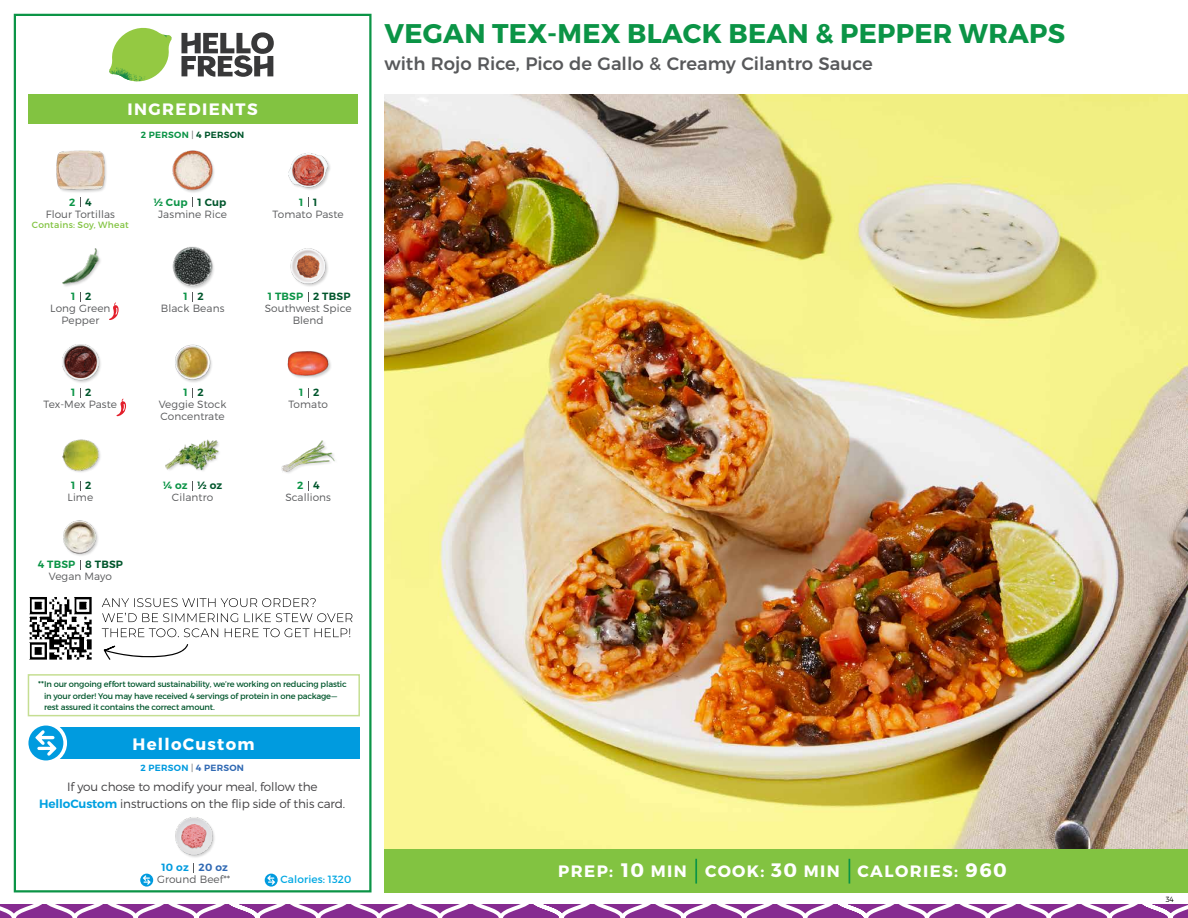
<style>
.page{position:relative;width:1188px;height:918px;background:#fff}
.page>*{position:absolute;margin:0;border:0;box-sizing:border-box;transform-origin:0 0}
.t1{font:700 27px "Montserrat";letter-spacing:.01em;color:#0b9446}
.t2{font:500 18px "Montserrat";color:#58595b}
.t3{font:700 16.5px "Montserrat";letter-spacing:.085em;color:#fff}
.t4{font:300 12px/16.5px "Montserrat";letter-spacing:-.01em;color:#414042;text-align:center}
.t5{font:300 10.5px/12px "Montserrat";letter-spacing:.01em;color:#58595b;text-align:center}
.t6{font:600 10.5px "Montserrat";letter-spacing:.02em;color:#00562c}
.t7{font:600 10.5px "Montserrat";letter-spacing:.02em;color:#0b9446}
.t8{font:10.5px "Montserrat";letter-spacing:.01em;color:#00a8e3}
.t9{font:600 10.5px "Montserrat";letter-spacing:.02em;color:#009bdf}
.t10{font:9px "Montserrat";letter-spacing:.025em;color:#82c341}
.t11{font:600 9px "Montserrat";letter-spacing:.03em;color:#0b9446}
.t12{font:600 9px "Montserrat";letter-spacing:.03em;color:#009bdf}
.t13{font:8.25px/11.2px "Montserrat";letter-spacing:-.02em;color:#00562c}
.t14{font:300 7.5px "Montserrat";color:#000}
.s1{font-weight:300;color:#58595b}
.s2{color:#00562c}
.s3{font-size:8.4px}
.s4{font-weight:600;color:#00a1e1}
.s5{color:#3069b3}
.s6{font-size:19.5px}
</style>
<div class="page">
<svg style="left:0;top:904px;width:1188px;height:14px"></svg>
<div style="left:384px;top:849px;width:804px;height:43px;background:#82c341"></div>
<svg style="left:181px;top:32px;width:93px;height:45px"></svg>
<svg style="left:114px;top:28px;width:55px;height:36px"></svg>
<img style="left:143px;top:28px;width:29px;height:24px">
<img style="left:112px;top:48px;width:54px;height:10px">
<img style="left:109px;top:52px;width:55px;height:30px">
<img style="left:142px;top:58px;width:24px;height:23px">
<div style="left:28px;top:94px;width:330px;height:30px;background:#82c341"></div>
<div style="left:14px;top:14px;width:358px;height:878px;border:2px solid #0b9446"></div>
<img style="left:384px;top:94px;width:804px;height:755px">
<div style="left:173px;top:247px;width:42px;height:43px;background:#000;opacity:.2"></div>
<img style="left:172px;top:246px;width:43px;height:42px">
<img style="left:290px;top:248px;width:38px;height:38px">
<div style="left:173px;top:150px;width:43px;height:44px;background:#000;opacity:.2"></div>
<img style="left:172px;top:150px;width:44px;height:42px">
<img style="left:288px;top:153px;width:42px;height:37px">
<img style="left:62px;top:248px;width:39px;height:39px">
<div style="left:56px;top:150px;width:52px;height:43px;background:#fafafa"></div>
<img style="left:56px;top:150px;width:50px;height:42px">
<img style="left:175px;top:344px;width:37px;height:38px">
<img style="left:287px;top:351px;width:44px;height:27px">
<img style="left:62px;top:344px;width:39px;height:39px">
<img style="left:165px;top:439px;width:54px;height:32px">
<img style="left:281px;top:440px;width:54px;height:33px">
<img style="left:62px;top:439px;width:39px;height:33px">
<div style="left:63px;top:520px;width:36px;height:37px;background:#000;opacity:.2"></div>
<img style="left:63px;top:520px;width:36px;height:35px">
<img style="left:175px;top:817px;width:40px;height:41px">
<svg style="left:117px;top:399px;width:9px;height:17px"></svg>
<svg style="left:109px;top:303px;width:10px;height:17px"></svg>
<div style="left:28px;top:674px;width:332px;height:42px;border:2px solid #c5de92"></div>
<div style="left:33px;top:727px;width:327px;height:32px;background:#009bdf"></div>
<svg style="left:25px;top:722px;width:42px;height:42px"></svg>
<div style="left:28px;top:726px;width:35px;height:34px;background:#009bdf;border-radius:50%"></div>
<svg style="left:35px;top:730px;width:22px;height:26px"></svg>
<svg style="left:140px;top:874px;width:13px;height:13px"></svg>
<svg style="left:143px;top:875px;width:8px;height:10px"></svg>
<hr style="left:695px;top:859px;width:2px;height:25px;background:#0b9446">
<svg style="left:849px;top:859px;width:1px;height:25px"></svg>
<img style="left:29px;top:597px;width:63px;height:63px">
<svg style="left:104px;top:644px;width:84px;height:16px"></svg>
<svg style="left:102px;top:628px;width:248px;height:9px"></svg>
<svg style="left:102px;top:613px;width:251px;height:9px"></svg>
<svg style="left:102px;top:598px;width:214px;height:9px"></svg>
<svg style="left:265px;top:874px;width:13px;height:13px"></svg>
<svg style="left:267px;top:875px;width:8px;height:10px"></svg>
<p class="t7" style="left:69px;top:195px;width:8px">2</p>
<p class="t6" style="left:85px;top:195px;width:8px">4</p>
<h3 class="t3" style="left:128px;top:99px;width:132px">INGREDIENTS</h3>
<p class="t11" style="left:141px;top:129px;width:105px">2 PERSON <span class="s1">|</span> <span class="s2">4 PERSON</span></p>
<p class="t7" style="left:154px;top:195px;width:36px">½ Cup</p>
<p class="t7" style="left:299px;top:195px;width:6px">1</p>
<p class="t6" style="left:197px;top:195px;width:31px">1 Cup</p>
<p class="t6" style="left:313px;top:195px;width:6px">1</p>
<p class="t5" style="left:46px;top:208px;width:71px">Flour Tortillas</p>
<p class="t10" style="left:32px;top:220px;width:98px">Contains: Soy, Wheat</p>
<p class="t5" style="left:158px;top:208px;width:70px">Jasmine Rice</p>
<p class="t5" style="left:273px;top:208px;width:73px">Tomato Paste</p>
<p class="t7" style="left:71px;top:290px;width:6px">1</p>
<p class="t6" style="left:85px;top:290px;width:8px">2</p>
<p class="t7" style="left:183px;top:290px;width:6px">1</p>
<p class="t7" style="left:268px;top:290px;width:37px">1 TBSP</p>
<p class="t6" style="left:197px;top:290px;width:8px">2</p>
<p class="t6" style="left:313px;top:290px;width:39px">2 TBSP</p>
<p class="t5" style="left:50px;top:303px;width:62px">Long Green<br>Pepper</p>
<p class="t5" style="left:161px;top:303px;width:65px">Black Beans</p>
<p class="t5" style="left:265px;top:303px;width:88px">Southwest Spice<br>Blend</p>
<p class="t7" style="left:71px;top:386px;width:6px">1</p>
<p class="t6" style="left:85px;top:386px;width:8px">2</p>
<p class="t6" style="left:197px;top:386px;width:8px">2</p>
<p class="t6" style="left:313px;top:386px;width:8px">2</p>
<p class="t7" style="left:183px;top:386px;width:6px">1</p>
<p class="t7" style="left:299px;top:386px;width:6px">1</p>
<p class="t5" style="left:44px;top:398px;width:75px">Tex-Mex Paste</p>
<p class="t5" style="left:159px;top:398px;width:69px;text-align:left">Veggie Stock<br>Concentrate</p>
<p class="t5" style="left:288px;top:398px;width:41px">Tomato</p>
<p class="t7" style="left:71px;top:479px;width:6px">1</p>
<p class="t6" style="left:85px;top:479px;width:8px">2</p>
<p class="t7" style="left:163px;top:479px;width:26px">¼ oz</p>
<p class="t7" style="left:297px;top:479px;width:8px">2</p>
<p class="t6" style="left:197px;top:479px;width:26px">½ oz</p>
<p class="t6" style="left:313px;top:479px;width:8px">4</p>
<p class="t5" style="left:68px;top:491px;width:27px">Lime</p>
<p class="t5" style="left:172px;top:491px;width:43px">Cilantro</p>
<p class="t5" style="left:285px;top:491px;width:47px">Scallions</p>
<p class="t7" style="left:38px;top:558px;width:39px">4 TBSP</p>
<p class="t6" style="left:85px;top:558px;width:39px">8 TBSP</p>
<p class="t5" style="left:49px;top:570px;width:65px">Vegan Mayo</p>
<h1 class="t1" style="left:385px;top:17px;width:682px">VEGAN TEX-MEX BLACK BEAN &amp; PEPPER WRAPS</h1>
<h2 class="t2" style="left:384px;top:49px;width:490px">with Rojo Rice, Pico de Gallo &amp; Creamy Cilantro Sauce</h2>
<p class="t13" style="left:44px;top:679px;width:304px;text-indent:-6px"><span class="s3">**</span>In our ongoing effort toward sustainability, we’re working on reducing plastic in your order! You may have received 4 servings of protein in one package— rest assured it contains the correct amount.</p>
<h3 class="t3" style="left:133px;top:734px;width:123px">HelloCustom</h3>
<h3 class="t4" style="left:39px;top:778px;width:308px">If you chose to modify your meal, follow the<br><span class="s4">HelloCustom</span> instructions on the flip side of this card.</h3>
<p class="t12" style="left:141px;top:763px;width:105px">2 PERSON <span class="s1">|</span> <span class="s5">4 PERSON</span></p>
<p class="t9" style="left:162px;top:861px;width:68px">10 oz <span class="s5">20 oz</span></p>
<p class="t5" style="left:157px;top:873px;width:75px">Ground Beef**</p>
<p class="t8" style="left:281px;top:873px;width:72px">Calories: 1320</p>
<h3 class="t3" style="left:558px;top:861px;width:450px">PREP: <span class="s6">10</span> MIN COOK: <span class="s6">30</span> MIN CALORIES: <span class="s6">960</span></h3>
<p class="t14" style="left:1166px;top:895px;width:10px">34</p>
</div>
